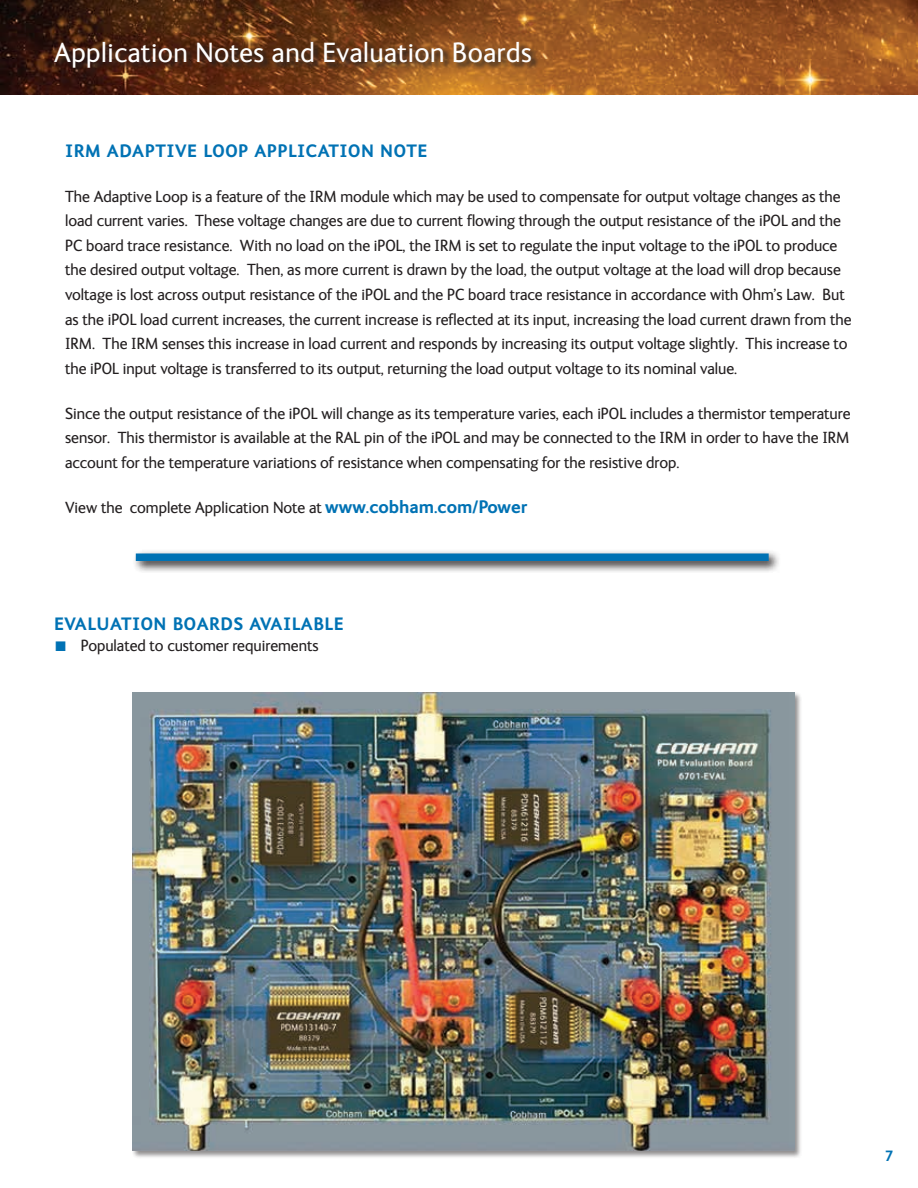
<style>
.page{position:relative;width:918px;height:1188px;background:#fff}
.page>*{position:absolute;margin:0;border:0;box-sizing:border-box;transform-origin:0 0}
.t1{font:28.5px "FS Ingrid";letter-spacing:.02em;color:#fff}
.t2{font:700 18px "FS Ingrid";letter-spacing:.03em;color:#0072b4}
.t3{font:16.5px/24.6px "FS Ingrid";color:#231f20}
.t4{font:700 15px "FS Ingrid";color:#0072b4}
.s1{font-weight:700;font-size:18px;color:#0072b4}
.s2{font-family:"Lucida Sans Unicode";color:#0072b4}
</style>
<div class="page">
<img style="left:1px;top:0;width:917px;height:94px">
<img style="left:0;top:0;width:1px;height:94px">
<svg style="left:55px;top:42px;width:485px;height:34px;background:#673919"></svg>
<svg style="left:135px;top:551px;width:644px;height:21px"></svg>
<div style="left:136px;top:554px;width:633px;height:7px;background:#0072b4"></div>
<div style="left:132px;top:692px;width:671px;height:466px;background:#231f20;opacity:.5"></div>
<img style="left:132px;top:692px;width:662px;height:458px">
<h1 class="t1" style="left:54px;top:34px;width:479px">Application Notes and Evaluation Boards</h1>
<p class="t2" style="left:65px;top:139px;width:364px">IRM ADAPTIVE LOOP APPLICATION NOTE</p>
<p class="t3" style="left:65px;top:183px;width:788px">The Adaptive Loop is a feature of the IRM module which may be used to compensate for output voltage changes as the load current varies. These voltage changes are due to current flowing through the output resistance of the iPOL and the PC board trace resistance. With no load on the iPOL, the IRM is set to regulate the input voltage to the iPOL to produce the desired output voltage. Then, as more current is drawn by the load, the output voltage at the load will drop because voltage is lost across output resistance of the iPOL and the PC board trace resistance in accordance with Ohm’s Law. But as the iPOL load current increases, the current increase is reflected at its input, increasing the load current drawn from the IRM. The IRM senses this increase in load current and responds by increasing its output voltage slightly. This increase to the iPOL input voltage is transferred to its output, returning the load output voltage to its nominal value.</p>
<p class="t3" style="left:65px;top:400px;width:787px;text-align:justify">Since the output resistance of the iPOL will change as its temperature varies, each iPOL includes a thermistor temperature sensor. This thermistor is available at the RAL pin of the iPOL and may be connected to the IRM in order to have the IRM account for the temperature variations of resistance when compensating for the resistive drop.</p>
<p class="t3" style="left:65px;top:494px;width:464px">View the complete Application Note at <span class="s1">www.cobham.com/Power</span></p>
<p class="t2" style="left:54px;top:612px;width:291px">EVALUATION BOARDS AVAILABLE</p>
<p class="t3" style="left:54px;top:633px;width:266px"><span class="s2">■</span> Populated to customer requirements</p>
<p class="t4" style="left:885px;top:1146px;width:10px">7</p>
</div>
